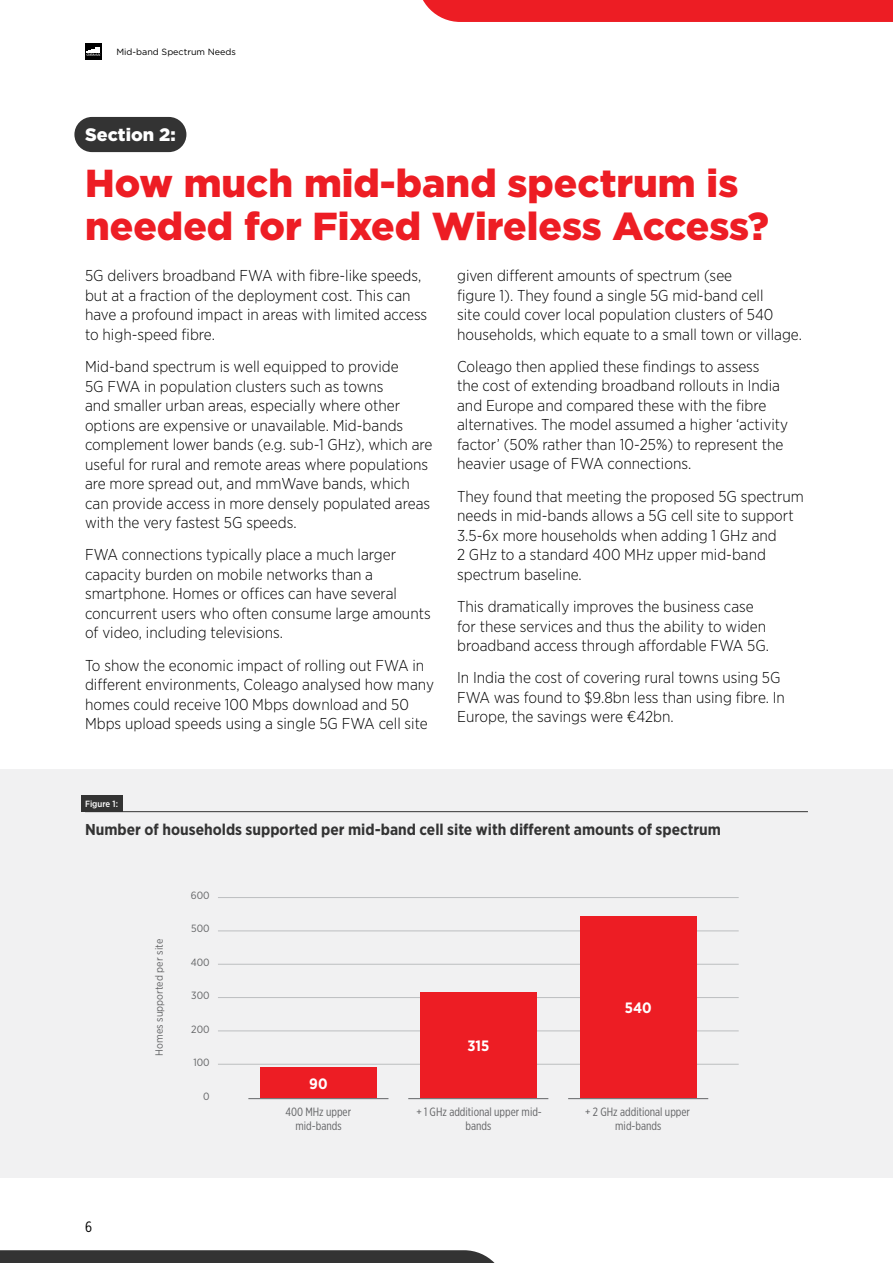
<style>
.page{position:relative;width:893px;height:1263px;background:#fff}
.page>*{position:absolute;margin:0;border:0;box-sizing:border-box;transform-origin:0 0}
.t1{font:900 39px/43.5px "Gotham";color:#ed1d24}
.t2{font:900 18px "Gotham Pro";color:#fff}
.t3{font:300 15.75px/19.5px "Gotham Narrow";color:#000}
.t4{font:700 15.75px "Gotham Narrow";color:#333}
.t5{font:700 15px "Gotham Narrow";color:#fff}
.t6{font:15px "Gotham X Narrow";color:#000}
.t7{font:12px/13.5px "Gotham X Narrow";color:#636466;text-align:center}
.t8{font:10.5px "Gotham Narrow";color:#636466}
.t9{font:9px "Gotham";color:#000}
.t10{font:500 9px "Gotham Narrow";color:#fff}
</style>
<div class="page">
<div style="left:0;top:770px;width:893px;height:408px;background:#f1f1f2"></div>
<div style="left:74px;top:117px;width:112px;height:35px;background:#333;border-radius:18px"></div>
<div style="left:81px;top:796px;width:41px;height:16px;background:#333"></div>
<hr style="left:85px;top:811px;width:723px;height:1px;background:#333">
<hr style="left:218px;top:897px;width:521px;height:1px;background:#bcbec0">
<hr style="left:218px;top:931px;width:521px;height:1px;background:#bcbec0">
<hr style="left:218px;top:964px;width:521px;height:1px;background:#bcbec0">
<hr style="left:218px;top:997px;width:521px;height:1px;background:#bcbec0">
<hr style="left:218px;top:1031px;width:521px;height:1px;background:#bcbec0">
<hr style="left:218px;top:1064px;width:521px;height:1px;background:#bcbec0">
<hr style="left:408px;top:1098px;width:140px;height:1px;background:#636466">
<hr style="left:248px;top:1098px;width:140px;height:1px;background:#636466">
<hr style="left:568px;top:1098px;width:140px;height:1px;background:#636466">
<div style="left:260px;top:1068px;width:117px;height:30px;background:#ed1d24"></div>
<div style="left:420px;top:992px;width:117px;height:106px;background:#ed1d24"></div>
<div style="left:580px;top:917px;width:117px;height:181px;background:#ed1d24"></div>
<div style="left:85px;top:43px;width:17px;height:17px;background:#000"></div>
<svg style="left:87px;top:47px;width:14px;height:9px"></svg>
<div style="left:423px;top:0;width:470px;height:22px;background:#ed1d24"></div>
<svg style="left:0;top:1250px;width:495px;height:13px;background:#3a3a3a"></svg>
<p class="t9" style="left:116px;top:46px;width:121px">Mid-band Spectrum Needs</p>
<p class="t2" style="left:85px;top:124px;width:92px">Section 2:</p>
<h1 class="t1" style="left:85px;top:161px;width:685px">How much mid-band spectrum is needed for Fixed Wireless Access?</h1>
<p class="t3" style="left:85px;top:266px;width:344px">5G delivers broadband FWA with fibre-like speeds, but at a fraction of the deployment cost. This can have a profound impact in areas with limited access to high-speed fibre.</p>
<p class="t3" style="left:85px;top:356px;width:349px">Mid-band spectrum is well equipped to provide<br>5G FWA in population clusters such as towns<br>and smaller urban areas, especially where other options are expensive or unavailable. Mid-bands complement lower bands (e.g. sub-1 GHz), which are useful for rural and remote areas where populations are more spread out, and mmWave bands, which can provide access in more densely populated areas with the very fastest 5G speeds.</p>
<p class="t3" style="left:85px;top:545px;width:347px">FWA connections typically place a much larger capacity burden on mobile networks than a smartphone. Homes or offices can have several concurrent users who often consume large amounts of video, including televisions.</p>
<p class="t3" style="left:85px;top:655px;width:350px">To show the economic impact of rolling out FWA in different environments, Coleago analysed how many homes could receive 100 Mbps download and 50<br>Mbps upload speeds using a single 5G FWA cell site</p>
<p class="t3" style="left:457px;top:266px;width:346px">given different amounts of spectrum (see<br>figure 1). They found a single 5G mid-band cell<br>site could cover local population clusters of 540 households, which equate to a small town or village.</p>
<p class="t3" style="left:457px;top:356px;width:332px">Coleago then applied these findings to assess<br>the cost of extending broadband rollouts in India and Europe and compared these with the fibre alternatives. The model assumed a higher ‘activity factor’ (50% rather than 10-25%) to represent the heavier usage of FWA connections.</p>
<p class="t3" style="left:457px;top:486px;width:348px">They found that meeting the proposed 5G spectrum needs in mid-bands allows a 5G cell site to support 3.5-6x more households when adding 1 GHz and<br>2 GHz to a standard 400 MHz upper mid-band spectrum baseline.</p>
<p class="t3" style="left:457px;top:596px;width:314px">This dramatically improves the business case for these services and thus the ability to widen broadband access through affordable FWA 5G.</p>
<p class="t3" style="left:457px;top:668px;width:329px">In India the cost of covering rural towns using 5G<br>FWA was found to $9.8bn less than using fibre. In<br>Europe, the savings were €42bn.</p>
<p class="t10" style="left:85px;top:798px;width:34px">Figure 1:</p>
<p class="t4" style="left:85px;top:819px;width:637px">Number of households supported per mid-band cell site with different amounts of spectrum</p>
<p class="t6" style="left:85px;top:1218px;width:8px">6</p>
<p class="t8" style="left:152px;top:1056px;width:118px;rotate:-90deg">Homes supported per site</p>
<p class="t8" style="left:191px;top:889px;width:20px">600</p>
<p class="t8" style="left:191px;top:922px;width:20px">500</p>
<p class="t8" style="left:191px;top:955px;width:20px">400</p>
<p class="t8" style="left:191px;top:989px;width:20px">300</p>
<p class="t8" style="left:191px;top:1022px;width:20px">200</p>
<p class="t8" style="left:193px;top:1056px;width:18px">100</p>
<p class="t8" style="left:203px;top:1089px;width:8px">0</p>
<p class="t5" style="left:309px;top:1074px;width:20px">90</p>
<p class="t5" style="left:467px;top:1036px;width:23px">315</p>
<p class="t5" style="left:625px;top:998px;width:28px">540</p>
<p class="t7" style="left:285px;top:1105px;width:67px">400 MHz upper mid-bands</p>
<p class="t7" style="left:585px;top:1105px;width:106px">+ 2 GHz additional upper mid-bands</p>
<p class="t7" style="left:416px;top:1105px;width:127px">+ 1 GHz additional upper mid&shy;bands</p>
</div>
